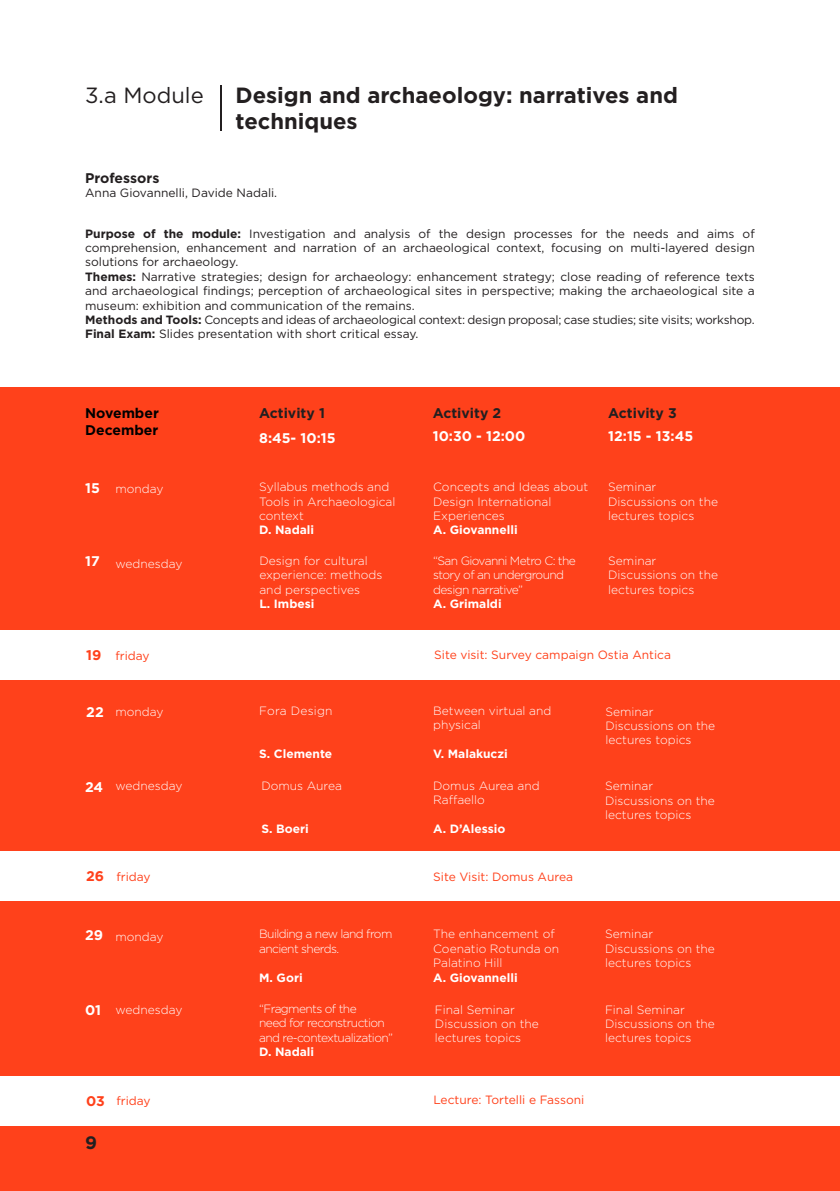
<style>
.page{position:relative;width:840px;height:1191px;background:#fff}
.page>*{position:absolute;margin:0;border:0;box-sizing:border-box;transform-origin:0 0}
.t1{font:700 22px/26.4px "Gotham";color:#231f20}
.t2{font:22px "Gotham";color:#231f20}
.t3{font:700 18px "Gotham";color:#231f20}
.t4{font:700 14px "Gotham";color:#fff}
.t5{font:700 14px "Gotham";color:#231f20}
.t6{font:700 14px/16.8px "Gotham";color:#000}
.t7{font:12px/14.4px "Gotham";color:#231f20}
.t8{font:300 12px/14.4px "Gotham";color:#fff}
.t9{font:300 12px/14.4px "Gotham";letter-spacing:-.05em;color:#fff}
.t10{font:700 12px "Gotham";color:#fff}
.t11{font:12px "Gotham";color:#ff411b}
.t12{font:300 12px "Gotham";letter-spacing:.02em;color:#fff}
.s1{font-weight:700}
.s2{font-weight:700;font-size:14px}
</style>
<div class="page">
<hr style="left:839px;top:387px;width:1px;height:804px;background:#ff411b">
<div style="left:0;top:387px;width:839px;height:804px;background:#ff411b"></div>
<hr style="left:219px;top:85px;width:2px;height:46px;background:#231f20">
<div style="left:0;top:1075px;width:839px;height:50px;background:#fff"></div>
<div style="left:0;top:630px;width:839px;height:49px;background:#fff"></div>
<div style="left:0;top:850px;width:839px;height:50px;background:#fff"></div>
<h1 class="t2" style="left:85px;top:81px;width:120px">3.a Module</h1>
<h1 class="t1" style="left:235px;top:82px;width:443px">Design and archaeology: narratives and techniques</h1>
<p class="t5" style="left:85px;top:168px;width:76px">Professors</p>
<p class="t7" style="left:85px;top:185px;width:193px">Anna Giovannelli, Davide Nadali.</p>
<p class="t7" style="left:85px;top:226px;width:671px"><span class="s1">Purpose of the module:</span> Investigation and analysis of the design processes for the needs and aims of comprehension, enhancement and narration of an archaeological context, focusing on multi-layered design solutions for archaeology.<br><span class="s1">Themes:</span> Narrative strategies; design for archaeology: enhancement strategy; close reading of reference texts and archaeological findings; perception of archaeological sites in perspective; making the archaeological site a museum: exhibition and communication of the remains.<br><span class="s1">Methods and Tools:</span> Concepts and ideas of archaeological context: design proposal; case studies; site visits; workshop.<br><span class="s1">Final Exam:</span> Slides presentation with short critical essay.</p>
<p class="t6" style="left:85px;top:404px;width:75px">November<br>December</p>
<p class="t5" style="left:259px;top:404px;width:67px">Activity 1</p>
<p class="t4" style="left:259px;top:429px;width:78px">8:45- 10:15</p>
<p class="t5" style="left:432px;top:404px;width:70px">Activity 2</p>
<p class="t4" style="left:432px;top:426px;width:94px">10:30 - 12:00</p>
<p class="t5" style="left:608px;top:404px;width:70px">Activity 3</p>
<p class="t4" style="left:608px;top:426px;width:86px">12:15 - 13:45</p>
<p class="t4" style="left:85px;top:478px;width:16px">15</p>
<p class="t8" style="left:115px;top:481px;width:50px">monday</p>
<p class="t8" style="left:259px;top:479px;width:138px">Syllabus methods and<br>Tools in Archaeological context</p>
<p class="t10" style="left:259px;top:522px;width:56px">D. Nadali</p>
<p class="t8" style="left:433px;top:479px;width:156px">Concepts and Ideas about<br>Design International<br>Experiences</p>
<p class="t10" style="left:433px;top:522px;width:86px">A. Giovannelli</p>
<p class="t8" style="left:608px;top:479px;width:111px">Seminar<br>Discussions on the lectures topics</p>
<p class="t4" style="left:85px;top:552px;width:16px">17</p>
<p class="t8" style="left:115px;top:556px;width:68px">wednesday</p>
<p class="t8" style="left:259px;top:553px;width:124px">Design for cultural experience: methods and perspectives</p>
<p class="t10" style="left:259px;top:596px;width:56px">L. Imbesi</p>
<p class="t9" style="left:433px;top:553px;width:144px">“San Giovanni Metro C: the story of an underground design narrative”</p>
<p class="t10" style="left:433px;top:596px;width:70px">A. Grimaldi</p>
<p class="t8" style="left:608px;top:553px;width:111px">Seminar<br>Discussions on the lectures topics</p>
<p class="t11" style="left:86px;top:648px;width:65px"><span class="s2">19</span> friday</p>
<p class="t11" style="left:434px;top:647px;width:238px">Site visit: Survey campaign Ostia Antica</p>
<p class="t4" style="left:86px;top:703px;width:19px">22</p>
<p class="t8" style="left:115px;top:704px;width:50px">monday</p>
<p class="t4" style="left:85px;top:777px;width:20px">24</p>
<p class="t8" style="left:115px;top:778px;width:68px">wednesday</p>
<p class="t12" style="left:259px;top:703px;width:75px">Fora Design</p>
<p class="t10" style="left:259px;top:745px;width:74px">S. Clemente</p>
<p class="t8" style="left:261px;top:777px;width:82px">Domus Aurea</p>
<p class="t10" style="left:261px;top:820px;width:49px">S. Boeri</p>
<p class="t8" style="left:433px;top:703px;width:120px">Between virtual and physical</p>
<p class="t10" style="left:433px;top:745px;width:76px">V. Malakuczi</p>
<p class="t8" style="left:433px;top:777px;width:108px">Domus Aurea and<br>Raffaello</p>
<p class="t10" style="left:433px;top:820px;width:74px">A. D’Alessio</p>
<p class="t11" style="left:86px;top:869px;width:66px"><span class="s2">26</span> friday</p>
<p class="t11" style="left:433px;top:869px;width:141px">Site Visit: Domus Aurea</p>
<p class="t4" style="left:85px;top:925px;width:19px">29</p>
<p class="t8" style="left:115px;top:928px;width:50px">monday</p>
<p class="t4" style="left:85px;top:1001px;width:18px">01</p>
<p class="t8" style="left:115px;top:1002px;width:68px">wednesday</p>
<p class="t9" style="left:259px;top:926px;width:135px">Building a new land from ancient sherds.</p>
<p class="t10" style="left:259px;top:969px;width:45px">M. Gori</p>
<p class="t9" style="left:259px;top:1001px;width:135px">“Fragments of the<br>need for reconstruction and re-contextualization”</p>
<p class="t10" style="left:259px;top:1044px;width:56px">D. Nadali</p>
<p class="t8" style="left:433px;top:926px;width:127px">The enhancement of<br>Coenatio Rotunda on<br>Palatino Hill</p>
<p class="t10" style="left:433px;top:969px;width:86px">A. Giovannelli</p>
<p class="t8" style="left:435px;top:1002px;width:105px">Final Seminar<br>Discussion on the lectures topics</p>
<p class="t11" style="left:86px;top:1093px;width:66px"><span class="s2">03</span> friday</p>
<p class="t11" style="left:433px;top:1091px;width:152px">Lecture: Tortelli e Fassoni</p>
<h2 class="t3" style="left:85px;top:1130px;width:13px">9</h2>
<p class="t8" style="left:605px;top:704px;width:111px">Seminar<br>Discussions on the lectures topics</p>
<p class="t8" style="left:604px;top:778px;width:111px">Seminar<br>Discussions on the lectures topics</p>
<p class="t8" style="left:604px;top:926px;width:111px">Seminar<br>Discussions on the lectures topics</p>
<p class="t8" style="left:604px;top:1002px;width:111px">Final Seminar<br>Discussions on the lectures topics</p>
</div>
